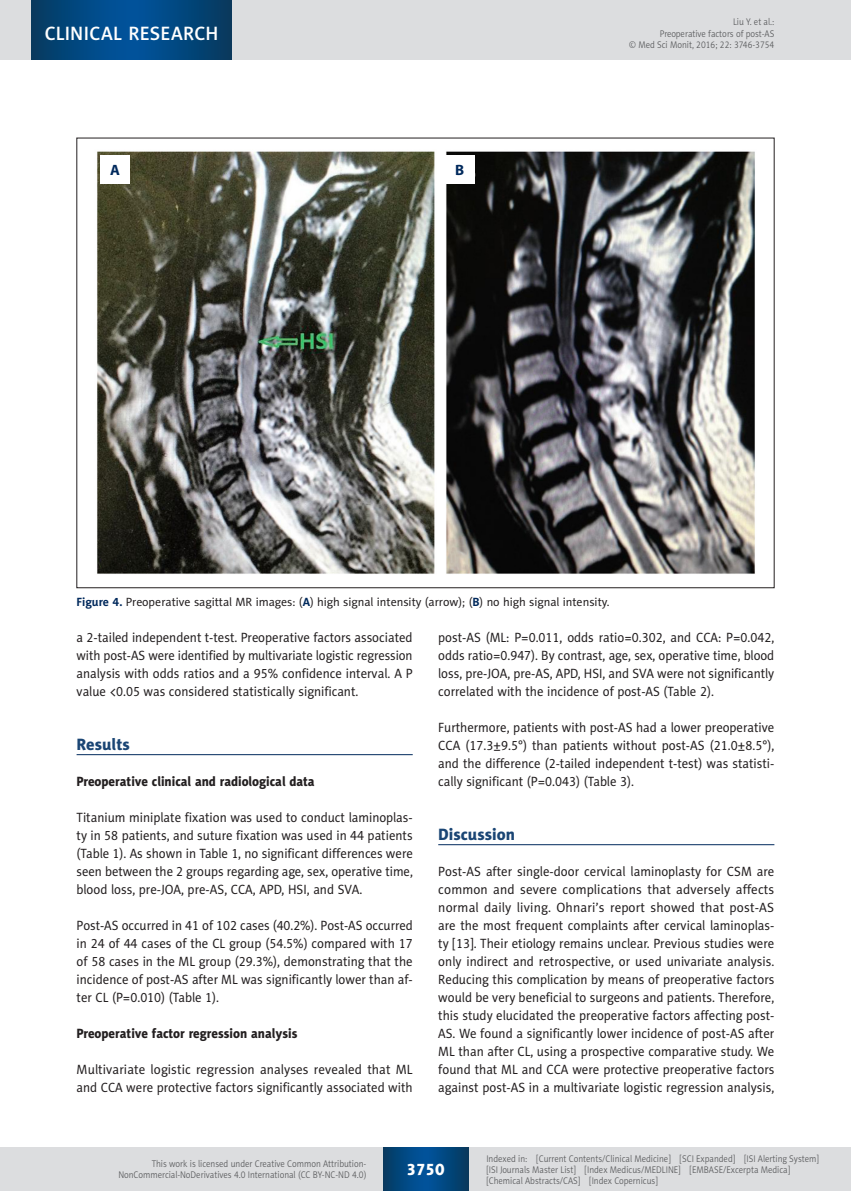
<style>
.page{position:relative;width:851px;height:1191px;background:#fff}
.page>*{position:absolute;margin:0;border:0;box-sizing:border-box;transform-origin:0 0}
.t1{font:19.5px "Naomi Sans EFN Medium";letter-spacing:.015em;color:#fff}
.MSM_Headline_1{font:16.5px "Naomi Sans EFN Heavy";color:#1a4574}
.t2{font:16.5px "Naomi Sans EFN Heavy";color:#fff}
.t3{font:700 15px "Myriad Pro";color:#00295c}
.MSM_Body{font:13.5px/18px "Naomi Sans EFN";color:#231f20;text-align:justify;scale:.95 1}
.MSM_Body-2{font:13.5px/18px "Naomi Sans EFN";color:#231f20;text-align:justify;scale:.94 1}
.MSM_Body-3{font:13.5px/18px "Naomi Sans EFN";color:#231f20;scale:.96 1}
.MSM_Headline_2{font:13.5px "Naomi Sans EFN Heavy";color:#231f20;scale:.95 1}
.MSM_Rycina_tytul{font:12px "Naomi Sans EFN";color:#231f20}
.t4{font:9.75px/11.2px "Naomi Sans EFN Light";color:#57585a;text-align:right;scale:.9 1}
.s1{font-weight:700;color:#00295c}
</style>
<div class="page">
<hr style="left:77px;top:754px;width:335px;height:1px;background:#00295c">
<hr style="left:438px;top:844px;width:336px;height:1px;background:#00295c">
<img style="left:97px;top:151px;width:658px;height:423px">
<div style="left:100px;top:156px;width:30px;height:28px;background:#fff"></div>
<div style="left:445px;top:156px;width:29px;height:28px;background:#fff"></div>
<div style="left:0;top:1148px;width:850px;height:43px;background:#dcdddf"></div>
<svg style="left:383px;top:1147px;width:85px;height:43px;background:#02477e"></svg>
<div style="left:0;top:0;width:850px;height:60px;background:#dcdddf"></div>
<hr style="left:850px;top:0;width:1px;height:60px;background:#dcdddf">
<svg style="left:32px;top:0;width:200px;height:60px;background:#02477e"></svg>
<h1 class="t1" style="left:45px;top:22px;width:175px">CLINICAL RESEARCH</h1>
<p class="t3" style="left:110px;top:161px;width:11px">A</p>
<p class="t3" style="left:455px;top:161px;width:11px">B</p>
<p class="t4" style="left:629px;top:16px;width:163px">Liu Y. et al.:<br>Preoperative factors of post-AS<br>© Med Sci Monit, 2016; 22: 3746-3754</p>
<p class="MSM_Rycina_tytul" style="left:77px;top:595px;width:534px"><span class="s1">Figure 4.</span> Preoperative sagittal MR images: (<span class="s1">A</span>) high signal intensity (arrow); (<span class="s1">B</span>) no high signal intensity.</p>
<p class="MSM_Body" style="left:77px;top:628px;width:355px">a 2-tailed independent t-test. Preoperative factors associated with post-AS were identified by multivariate logistic regression analysis with odds ratios and a 95% confidence interval. A P value &lt;0.05 was considered statistically significant.</p>
<p class="MSM_Headline_1" style="left:77px;top:734px;width:55px">Results</p>
<p class="MSM_Headline_2" style="left:77px;top:773px;width:252px">Preoperative clinical and radiological data</p>
<p class="MSM_Body" style="left:77px;top:808px;width:355px">Titanium miniplate fixation was used to conduct laminoplas&shy;ty in 58 patients, and suture fixation was used in 44 patients (Table 1). As shown in Table 1, no significant differences were seen between the 2 groups regarding age, sex, operative time, blood loss, pre-JOA, pre-AS, CCA, APD, HSI, and SVA.</p>
<p class="MSM_Body-2" style="left:77px;top:916px;width:359px">Post-AS occurred in 41 of 102 cases (40.2%). Post-AS occurred in 24 of 44 cases of the CL group (54.5%) compared with 17 of 58 cases in the ML group (29.3%), demonstrating that the incidence of post-AS after ML was significantly lower than af&shy;ter CL (P=0.010) (Table 1).</p>
<p class="MSM_Headline_2" style="left:77px;top:1025px;width:234px">Preoperative factor regression analysis</p>
<p class="MSM_Body-3" style="left:77px;top:1060px;width:351px">Multivariate logistic regression analyses revealed that ML and CCA were protective factors significantly associated with</p>
<p class="MSM_Body" style="left:438px;top:628px;width:355px">post-AS (ML: P=0.011, odds ratio=0.302, and CCA: P=0.042, odds ratio=0.947). By contrast, age, sex, operative time, blood loss, pre-JOA, pre-AS, APD, HSI, and SVA were not significantly correlated with the incidence of post-AS (Table 2).</p>
<p class="MSM_Body" style="left:438px;top:718px;width:355px">Furthermore, patients with post-AS had a lower preoperative CCA (17.3±9.5°) than patients without post-AS (21.0±8.5°), and the difference (2-tailed independent t-test) was statisti&shy;cally significant (P=0.043) (Table 3).</p>
<p class="MSM_Headline_1" style="left:438px;top:824px;width:78px">Discussion</p>
<p class="MSM_Body" style="left:438px;top:862px;width:355px">Post-AS after single-door cervical laminoplasty for CSM are common and severe complications that adversely affects normal daily living. Ohnari’s report showed that post-AS are the most frequent complaints after cervical laminoplas&shy;ty [13]. Their etiology remains unclear. Previous studies were only indirect and retrospective, or used univariate analysis.<br>Reducing this complication by means of preoperative factors would be very beneficial to surgeons and patients. Therefore, this study elucidated the preoperative factors affecting post-AS. We found a significantly lower incidence of post-AS after ML than after CL, using a prospective comparative study. We found that ML and CCA were protective preoperative factors against post-AS in a multivariate logistic regression analysis,</p>
<p class="t4" style="left:118px;top:1158px;width:277px">This work is licensed under Creative Common Attribution-<br>NonCommercial-NoDerivatives 4.0 International (CC BY-NC-ND 4.0)</p>
<p class="t2" style="left:406px;top:1159px;width:40px">3750</p>
<p class="t4" style="left:486px;top:1152px;width:371px;text-align:left">Indexed in: [Current Contents/Clinical Medicine] [SCI Expanded] [ISI Alerting System] [ISI Journals Master List] [Index Medicus/MEDLINE] [EMBASE/Excerpta Medica] [Chemical Abstracts/CAS] [Index Copernicus]</p>
</div>
